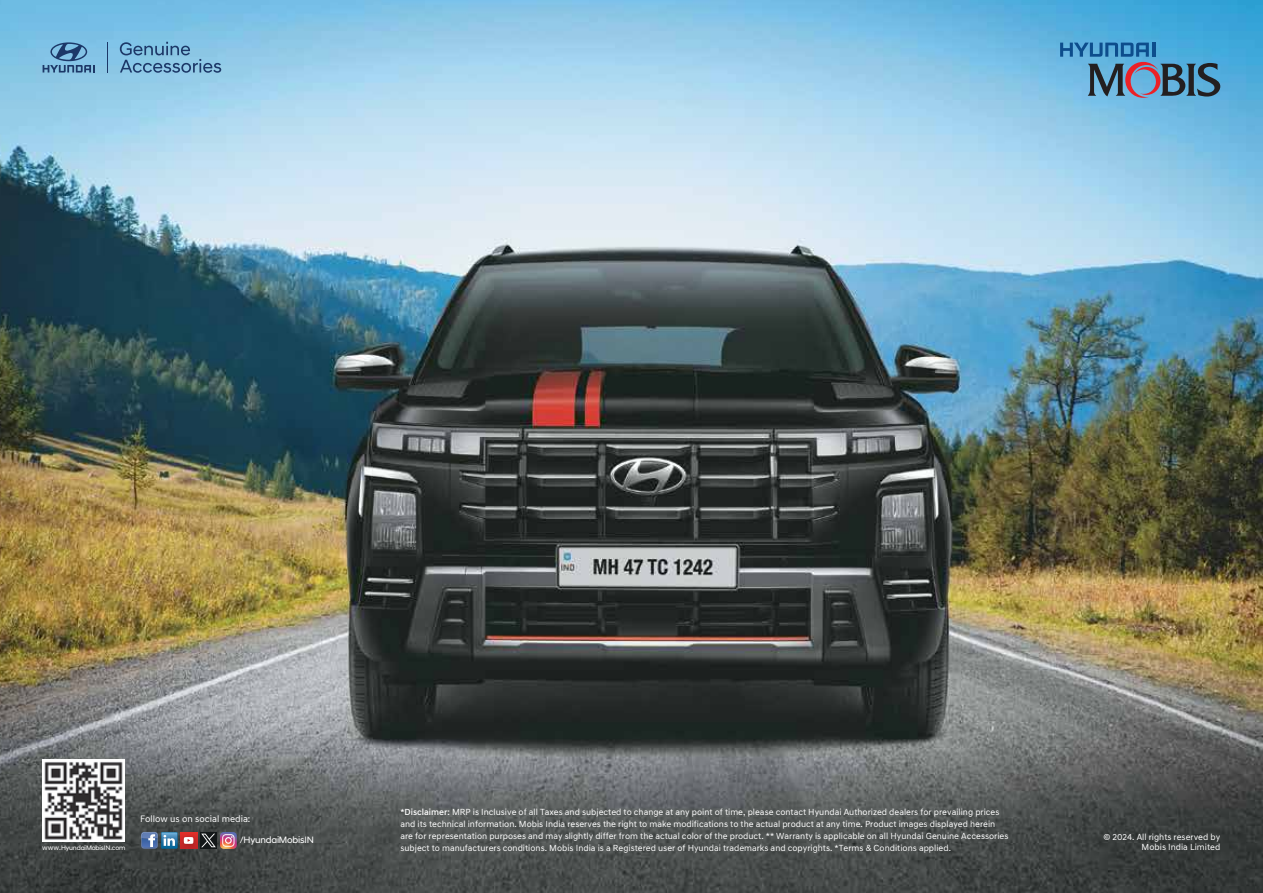
<style>
.page{position:relative;width:1263px;height:893px;background:#fff}
.page>*{position:absolute;margin:0;border:0;box-sizing:border-box;transform-origin:0 0}
.t1{font:9.45px "Hyundai Sans Text";color:#fff}
.t2{font:9.45px "Hyundai Sans Head";letter-spacing:-.02em;color:#fff}
.t3{font:9px/12px "Hyundai Sans Text";color:#fff}
.t4{font:6.6px "Hyundai Sans Head";letter-spacing:-.02em;color:#fff}
.s1{font-family:"Hyundai Sans Text";font-size:7.2px}
.s2{font-weight:500}
</style>
<div class="page">
<img style="left:0;top:0;width:1263px;height:893px">
<svg style="left:120px;top:42px;width:101px;height:31px;background:#71a7ca"></svg>
<hr style="left:107px;top:42px;width:1px;height:31px;background:#1c3868">
<svg style="left:43px;top:42px;width:52px;height:31px;background:#6397be"></svg>
<svg style="left:1060px;top:43px;width:160px;height:55px;background:#568bb0"></svg>
<hr style="left:1152px;top:43px;width:3px;height:14px;background:#0d4d8c">
<img style="left:43px;top:760px;width:81px;height:81px">
<svg style="left:141px;top:832px;width:37px;height:17px"></svg>
<div style="left:200px;top:832px;width:17px;height:17px;background:#131718"></div>
<img style="left:178px;top:832px;width:21px;height:19px">
<svg style="left:184px;top:837px;width:9px;height:7px"></svg>
<svg style="left:201px;top:832px;width:36px;height:17px"></svg>
<p class="t4" style="left:42px;top:844px;width:85px"><span class="s1">www.</span>HyundaiMobisIN.com</p>
<p class="t1" style="left:140px;top:813px;width:112px">Follow us on social media:</p>
<p class="t2" style="left:240px;top:834px;width:76px">/HyundaiMobisIN</p>
<p class="t3" style="left:400px;top:806px;width:610px"><span class="s2">*Disclaimer:</span> MRP is Inclusive of all Taxes and subjected to change at any point of time, please contact Hyundai Authorized dealers for prevailing prices and its technical information. Mobis India reserves the right to make modifications to the actual product at any time. Product images displayed herein are for representation purposes and may slightly differ from the actual color of the product. ** Warranty is applicable on all Hyundai Genuine Accessories subject to manufacturers conditions. Mobis India is a Registered user of Hyundai trademarks and copyrights. *Terms &amp; Conditions applied.</p>
<p class="t3" style="left:1103px;top:831px;width:118px;line-height:10.8px;text-align:right">© 2024. All rights reserved by<br>Mobis India Limited</p>
</div>
